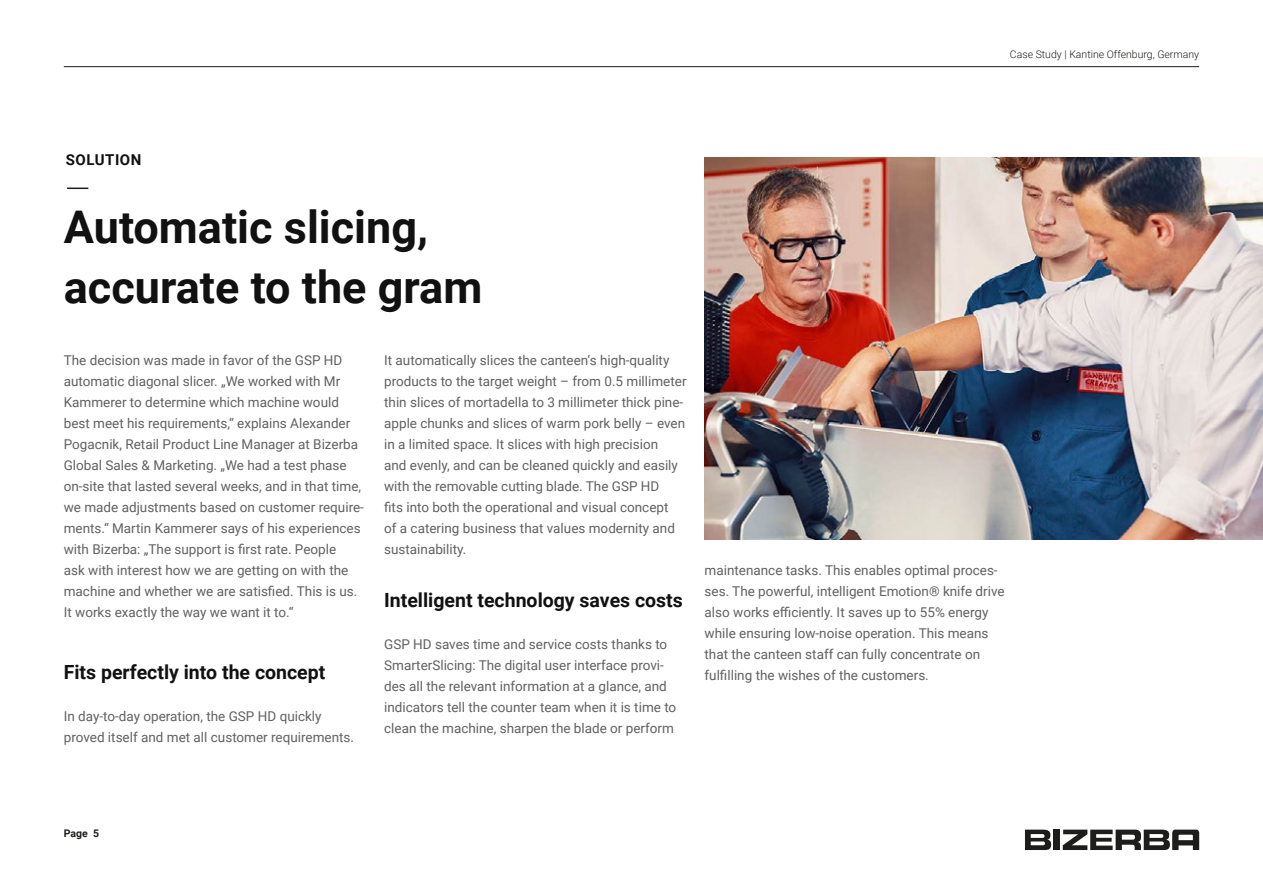
<style>
.page{position:relative;width:1263px;height:893px;background:#fff}
.page>*{position:absolute;margin:0;border:0;box-sizing:border-box;transform-origin:0 0}
.t1{font:700 45px/60px "Roboto";color:#111}
.t2{font:700 19.5px "Roboto";color:#111}
.Kicker__Kategorie{font:700 15px "Roboto";letter-spacing:.035em;color:#111}
._9_14_Regular{font:13.5px/21px "Roboto";color:#616161}
.t3{font:300 10.5px "Roboto";color:#1d1d1b}
.t4{font:700 10.5px "Roboto";color:#1d1d1b}
</style>
<div class="page">
<img style="left:704px;top:157px;width:559px;height:383px">
<svg style="left:67px;top:188px;width:21px;height:1px"></svg>
<svg style="left:1063px;top:830px;width:136px;height:20px"></svg>
<div style="left:1053px;top:830px;width:7px;height:20px;background:#1d1d1b"></div>
<svg style="left:1025px;top:830px;width:26px;height:20px"></svg>
<hr style="left:64px;top:66px;width:1135px;height:1px;background:#1d1d1b">
<p class="t3" style="left:1010px;top:47px;width:191px">Case Study | Kantine Offenburg, Germany</p>
<p class="Kicker__Kategorie" style="left:66px;top:149px;width:77px">SOLUTION</p>
<h1 class="t1" style="left:64px;top:195px;width:420px">Automatic slicing, accurate to the gram</h1>
<p class="_9_14_Regular" style="left:64px;top:349px;width:302px">The decision was made in favor of the GSP HD automatic diagonal slicer. „We worked with Mr Kammerer to determine which machine would best meet his requirements,“ explains Alexander Pogacnik, Retail Product Line Manager at Bizerba Global Sales &amp; Marketing. „We had a test phase on-site that lasted several weeks, and in that time, we made adjustments based on customer require&shy;ments.“ Martin Kammerer says of his experiences with Bizerba: „The support is first rate. People<br>ask with interest how we are getting on with the machine and whether we are satisfied. This is us.<br>It works exactly the way we want it to.“</p>
<h4 class="t2" style="left:64px;top:658px;width:263px">Fits perfectly into the concept</h4>
<p class="_9_14_Regular" style="left:64px;top:706px;width:292px">In day-to-day operation, the GSP HD quickly proved itself and met all customer requirements.</p>
<p class="_9_14_Regular" style="left:384px;top:349px;width:304px">It automatically slices the canteen‘s high-quality products to the target weight – from 0.5 millimeter thin slices of mortadella to 3 millimeter thick pine&shy;apple chunks and slices of warm pork belly – even in a limited space. It slices with high precision<br>and evenly, and can be cleaned quickly and easily with the removable cutting blade. The GSP HD<br>fits into both the operational and visual concept<br>of a catering business that values modernity and sustainability.</p>
<h4 class="t2" style="left:384px;top:586px;width:300px">Intelligent technology saves costs</h4>
<p class="_9_14_Regular" style="left:384px;top:634px;width:293px">GSP HD saves time and service costs thanks to SmarterSlicing: The digital user interface provi&shy;des all the relevant information at a glance, and indicators tell the counter team when it is time to clean the machine, sharpen the blade or perform</p>
<p class="_9_14_Regular" style="left:704px;top:560px;width:302px">maintenance tasks. This enables optimal proces&shy;ses. The powerful, intelligent Emotion® knife drive also works efficiently. It saves up to 55% energy while ensuring low-noise operation. This means that the canteen staff can fully concentrate on fulfilling the wishes of the customers.</p>
<p class="t4" style="left:64px;top:826px;width:37px">Page 5</p>
</div>
